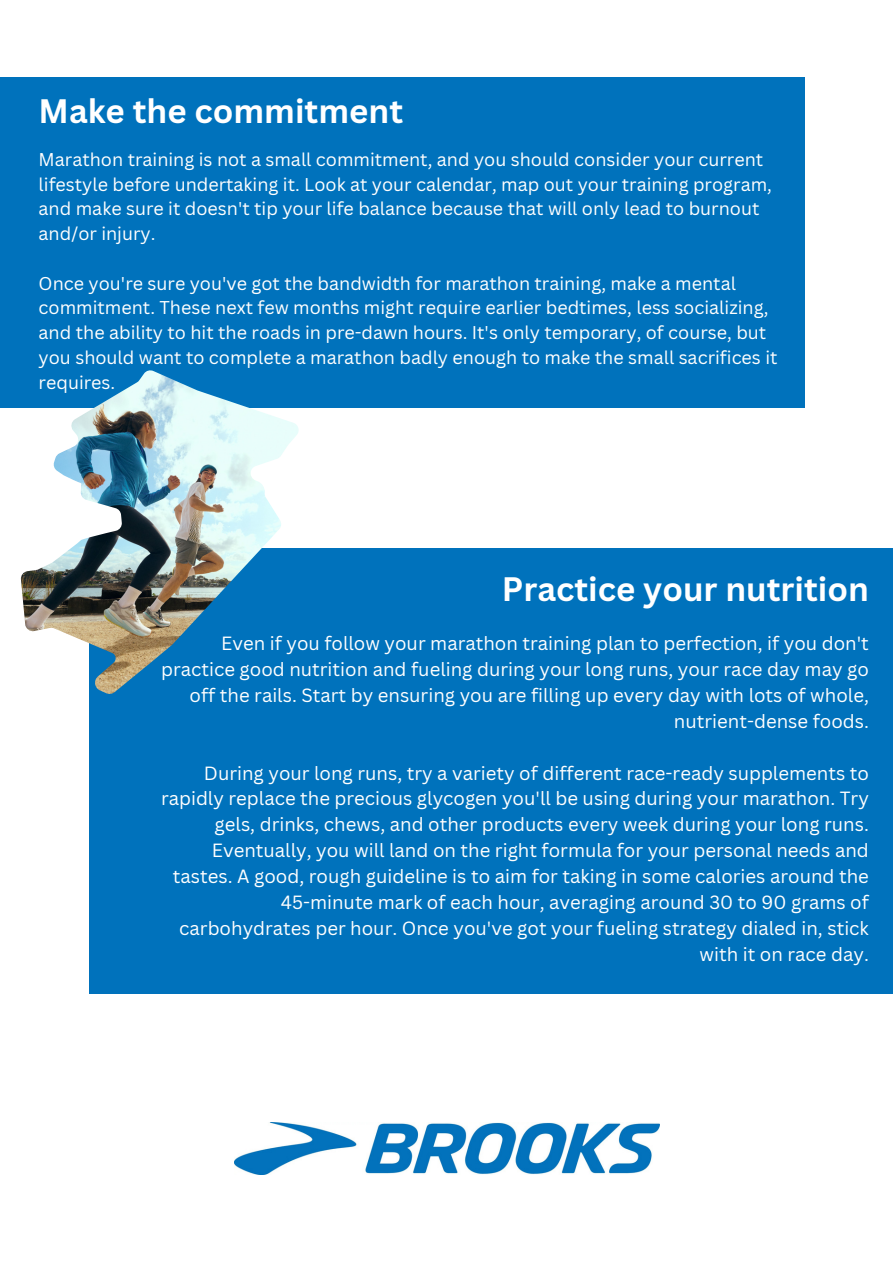
<style>
.page{position:relative;width:893px;height:1264px;background:#fff}
.page>*{position:absolute;margin:0;border:0;box-sizing:border-box;transform-origin:0 0}
.t1{font:700 33px "Canva Sans";color:#fff}
.t2{font:18.6px/25.8px "Canva Sans";color:#fff;text-align:right}
.t3{font:18px/24.8px "Canva Sans";color:#fff}
</style>
<div class="page">
<div style="left:0;top:77px;width:804px;height:331px;background:#0072bc"></div>
<div style="left:89px;top:548px;width:803px;height:446px;background:#0072bc"></div>
<img style="left:21px;top:370px;width:277px;height:324px">
<img style="left:234px;top:1122px;width:425px;height:52px">
<p class="t1" style="left:39px;top:88px;width:366px">Make the commitment</p>
<p class="t3" style="left:39px;top:146px;width:734px">Marathon training is not a small commitment, and you should consider your current lifestyle before undertaking it. Look at your calendar, map out your training program, and make sure it doesn't tip your life balance because that will only lead to burnout and/or injury.</p>
<h1 class="t3" style="left:39px;top:270px;width:740px">Once you're sure you've got the bandwidth for marathon training, make a mental commitment. These next few months might require earlier bedtimes, less socializing, and the ability to hit the roads in pre-dawn hours. It's only temporary, of course, but you should want to complete a marathon badly enough to make the small sacrifices it requires.</h1>
<h1 class="t1" style="left:502px;top:565px;width:368px">Practice your nutrition</h1>
<p class="t2" style="left:161px;top:630px;width:709px">Even if you follow your marathon training plan to perfection, if you don't practice good nutrition and fueling during your long runs, your race day may go off the rails. Start by ensuring you are filling up every day with lots of whole, nutrient-dense foods.</p>
<p class="t2" style="left:161px;top:759px;width:709px">During your long runs, try a variety of different race-ready supplements to rapidly replace the precious glycogen you'll be using during your marathon. Try gels, drinks, chews, and other products every week during your long runs.<br>Eventually, you will land on the right formula for your personal needs and tastes. A good, rough guideline is to aim for taking in some calories around the 45-minute mark of each hour, averaging around 30 to 90 grams of carbohydrates per hour. Once you've got your fueling strategy dialed in, stick with it on race day.</p>
</div>
